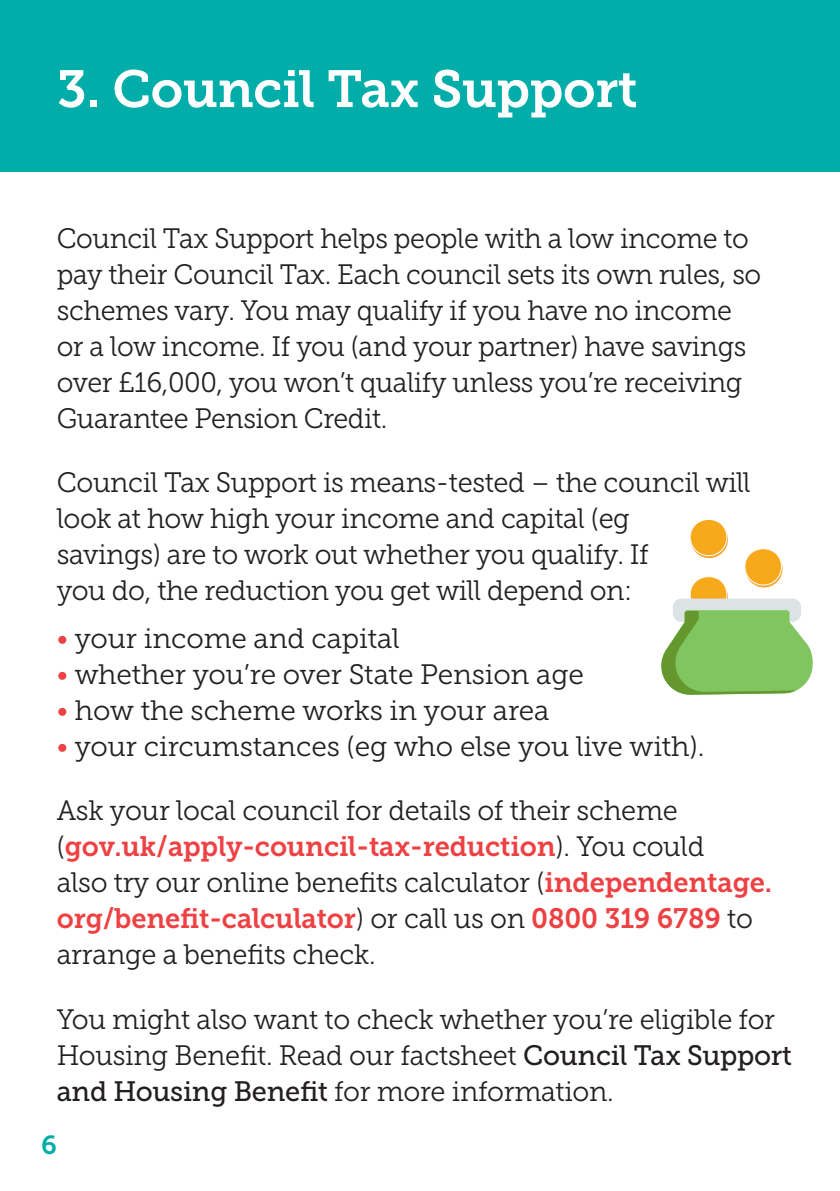
<style>
.page{position:relative;width:840px;height:1191px;background:#fff}
.page>*{position:absolute;margin:0;border:0;box-sizing:border-box;transform-origin:0 0}
.t1{font:52px "Museo Slab 700";letter-spacing:-.01em;color:#fff}
.t2{font:28px/36px "Museo Slab 300";letter-spacing:-.015em;color:#231f20}
.t3{font:28px/36px "Museo Slab 300";letter-spacing:-.015em;color:#231f20;scale:.96 1}
.t4{font:28px "Museo Slab 700";letter-spacing:-.005em;color:#ee4143}
.t5{font:26px "Museo Slab 700";color:#00ada8}
.s1{color:#ee4143}
.s2{font-family:"Museo Slab 300";color:#231f20}
.s3{font-family:"Museo Slab 700";color:#ee4143}
.s4{font-family:"Museo Slab 500"}
</style>
<div class="page">
<div style="left:0;top:0;width:839px;height:171px;background:#00ada8"></div>
<svg style="left:690px;top:521px;width:37px;height:37px"></svg>
<div style="left:689px;top:519px;width:37px;height:36px;background:#f8a91b;border-radius:50%"></div>
<div style="left:689px;top:519px;width:37px;height:37px;border:1px solid #fff;border-radius:50%"></div>
<svg style="left:744px;top:550px;width:38px;height:37px"></svg>
<div style="left:744px;top:549px;width:37px;height:36px;background:#f8a91b;border-radius:50%"></div>
<div style="left:744px;top:548px;width:37px;height:37px;border:1px solid #fff;border-radius:50%"></div>
<div style="left:690px;top:578px;width:37px;height:37px;background:#fac463;border-radius:50%"></div>
<div style="left:689px;top:576px;width:37px;height:37px;background:#f8a91b;border-radius:50%"></div>
<div style="left:689px;top:576px;width:37px;height:37px;border:1px solid #fff;border-radius:50%"></div>
<div style="left:672px;top:598px;width:128px;height:24px;background:#dbe3e4;border-radius:9px"></div>
<svg style="left:661px;top:610px;width:152px;height:84px;background:#8ec770"></svg>
<h1 class="t1" style="left:57px;top:60px;width:582px">3. Council Tax Support</h1>
<p class="t3" style="left:57px;top:220px;width:735px">Council Tax Support helps people with a low income to pay their Council Tax. Each council sets its own rules, so schemes vary. You may qualify if you have no income or a low income. If you (and your partner) have savings over £16,000, you won’t qualify unless you’re receiving Guarantee Pension Credit.</p>
<p class="t2" style="left:57px;top:465px;width:695px">Council Tax Support is means-tested – the council will look at how high your income and capital (eg<br>savings) are to work out whether you qualify. If<br>you do, the reduction you get will depend on:</p>
<p class="t2" style="left:57px;top:620px;width:344px"><span class="s1">•</span> your income and capital</p>
<p class="t2" style="left:57px;top:656px;width:528px"><span class="s1">•</span> whether you’re over State Pension age</p>
<p class="t2" style="left:57px;top:692px;width:494px"><span class="s1">•</span> how the scheme works in your area</p>
<p class="t2" style="left:57px;top:728px;width:649px"><span class="s1">•</span> your circumstances (eg who else you live with).</p>
<p class="t2" style="left:57px;top:792px;width:622px">Ask your local council for details of their scheme</p>
<p class="t4" style="left:57px;top:830px;width:649px"><span class="s2">(</span>gov.uk/apply-council-tax-reduction<span class="s2">). You could</span></p>
<p class="t2" style="left:57px;top:864px;width:716px">also try our online benefits calculator (<span class="s3">independentage.</span></p>
<p class="t4" style="left:57px;top:902px;width:697px">org/benefit-calculator<span class="s2">) or call us on</span> 0800 319 6789 <span class="s2">to</span></p>
<p class="t2" style="left:57px;top:936px;width:320px">arrange a benefits check.</p>
<p class="t2" style="left:57px;top:1001px;width:736px">You might also want to check whether you’re eligible for<br>Housing Benefit. Read our factsheet <span class="s4">Council Tax Support and Housing Benefit</span> for more information.</p>
<p class="t5" style="left:41px;top:1130px;width:17px">6</p>
</div>
